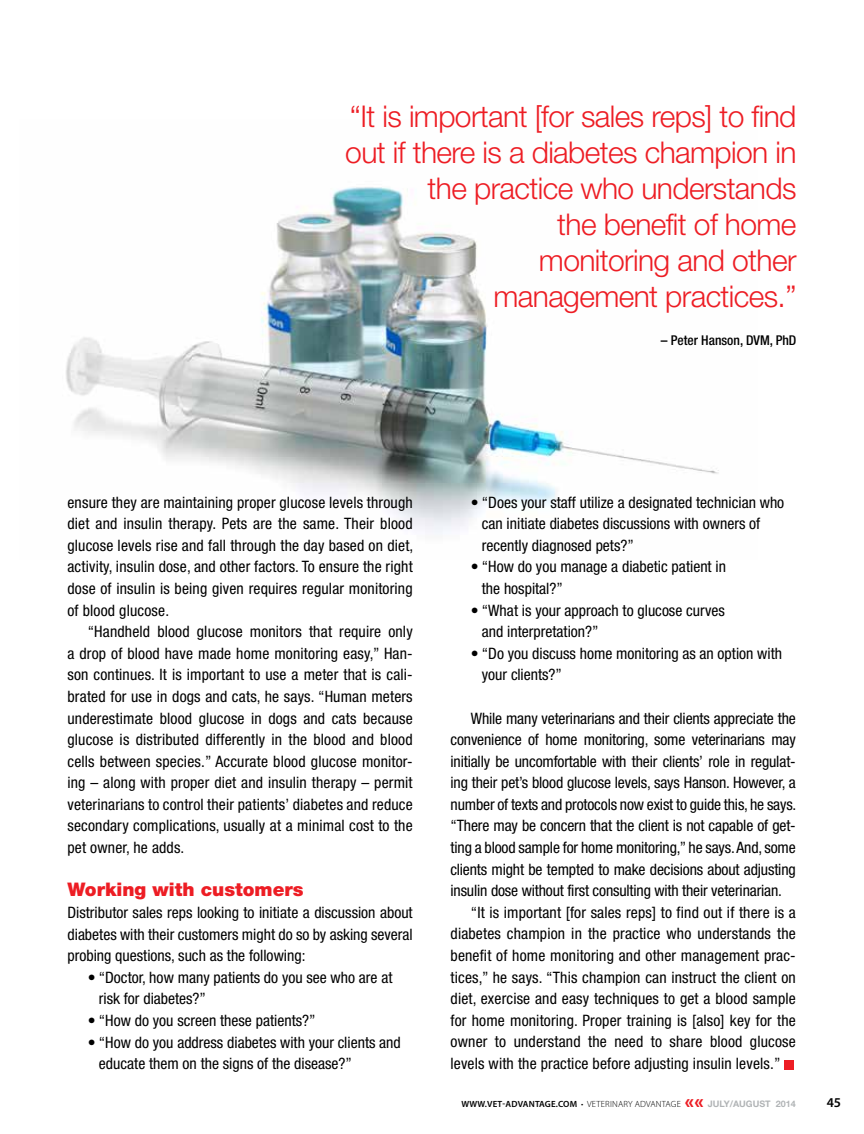
<style>
.page{position:relative;width:864px;height:1134px;background:#fff}
.page>*{position:absolute;margin:0;border:0;box-sizing:border-box;transform-origin:0 0}
.t1{font:300 30px/36px "Helvetica Neue";letter-spacing:-.02em;color:#ed1d24;text-align:right}
.t2{font:900 18.75px "Helvetica Neue";color:#ed1d24}
.t3{font:condensed 15.75px/21.6px "Helvetica Neue";color:#000}
.t4{font:500 condensed 13.5px "Helvetica Neue";color:#000}
.t5{font:600 13.5px "Myriad Pro";color:#000}
.t6{font:600 9px "Myriad Pro";letter-spacing:.02em;color:#000}
.s1{font-weight:300}
.s2{font-family:"Interstate";font-weight:700;font-size:15px;color:#ed1d24}
.s3{font-family:"Helvetica Neue";font-weight:700;color:#b1b4b6}
</style>
<div class="page">
<img style="left:66px;top:187px;width:653px;height:348px">
<div style="left:784px;top:1060px;width:9px;height:9px;background:#ed1d24"></div>
<h1 class="t1" style="left:345px;top:98px;width:453px">“It is important [for sales reps] to find out if there is a diabetes champion in the practice who understands<br>the benefit of home<br>monitoring and other<br>management practices.”</h1>
<p class="t4" style="left:661px;top:332px;width:137px">– Peter Hanson, DVM, PhD</p>
<p class="t3" style="left:68px;top:491px;width:347px;text-align:justify">ensure they are maintaining proper glucose levels through diet and insulin therapy. Pets are the same. Their blood glucose levels rise and fall through the day based on diet, activity, insulin dose, and other factors. To ensure the right dose of insulin is being given requires regular monitoring of blood glucose.</p>
<p class="t3" style="left:68px;top:621px;width:347px;text-align:justify;text-indent:20px">“Handheld blood glucose monitors that require only a drop of blood have made home monitoring easy,” Han&shy;son continues. It is important to use a meter that is cali&shy;brated for use in dogs and cats, he says. “Human meters underestimate blood glucose in dogs and cats because glucose is distributed differently in the blood and blood cells between species.” Accurate blood glucose monitor&shy;ing – along with proper diet and insulin therapy – permit veterinarians to control their patients’ diabetes and reduce secondary complications, usually at a minimal cost to the pet owner, he adds.</p>
<p class="t2" style="left:68px;top:879px;width:238px">Working with customers</p>
<p class="t3" style="left:68px;top:902px;width:347px;text-align:justify">Distributor sales reps looking to initiate a discussion about diabetes with their customers might do so by asking several probing questions, such as the following:</p>
<p class="t3" style="left:99px;top:966px;width:295px;text-indent:-11px">• “Doctor, how many patients do you see who are at risk for diabetes?”</p>
<p class="t3" style="left:88px;top:1009px;width:229px">• “How do you screen these patients?”</p>
<p class="t3" style="left:99px;top:1031px;width:304px;text-indent:-11px">• “How do you address diabetes with your clients and educate them on the signs of the disease?”</p>
<p class="t3" style="left:482px;top:491px;width:304px;text-indent:-11px">• “Does your staff utilize a designated technician who can initiate diabetes discussions with owners of recently diagnosed pets?”</p>
<p class="t3" style="left:482px;top:556px;width:246px;text-indent:-11px">• “How do you manage a diabetic patient in the hospital?”</p>
<p class="t3" style="left:482px;top:599px;width:245px;text-indent:-11px">• “What is your approach to glucose curves and interpretation?”</p>
<p class="t3" style="left:482px;top:642px;width:302px;text-indent:-11px">• “Do you discuss home monitoring as an option with your clients?”</p>
<p class="t3" style="left:471px;top:707px;width:327px">While many veterinarians and their clients appreciate the</p>
<p class="t3" style="left:451px;top:729px;width:347px">convenience of home monitoring, some veterinarians may</p>
<p class="t3" style="left:451px;top:750px;width:347px">initially be uncomfortable with their clients’ role in regulat-</p>
<p class="t3" style="left:451px;top:772px;width:347px">ing their pet’s blood glucose levels, says Hanson. However, a</p>
<p class="t3" style="left:451px;top:793px;width:347px">number of texts and protocols now exist to guide this, he says.</p>
<p class="t3" style="left:451px;top:815px;width:347px">“There may be concern that the client is not capable of get-</p>
<p class="t3" style="left:451px;top:837px;width:347px">ting a blood sample for home monitoring,” he says. And, some</p>
<p class="t3" style="left:451px;top:858px;width:347px">clients might be tempted to make decisions about adjusting</p>
<p class="t3" style="left:451px;top:880px;width:333px">insulin dose without first consulting with their veterinarian.</p>
<p class="t3" style="left:471px;top:901px;width:327px">“It is important [for sales reps] to find out if there is a</p>
<p class="t3" style="left:451px;top:923px;width:347px">diabetes champion in the practice who understands the</p>
<p class="t3" style="left:451px;top:945px;width:347px">benefit of home monitoring and other management prac-</p>
<p class="t3" style="left:451px;top:966px;width:347px">tices,” he says. “This champion can instruct the client on</p>
<p class="t3" style="left:451px;top:988px;width:347px">diet, exercise and easy techniques to get a blood sample</p>
<p class="t3" style="left:451px;top:1009px;width:347px">for home monitoring. Proper training is [also] key for the</p>
<p class="t3" style="left:451px;top:1031px;width:347px">owner to understand the need to share blood glucose</p>
<p class="t3" style="left:451px;top:1053px;width:331px">levels with the practice before adjusting insulin levels.”</p>
<p class="t6" style="left:461px;top:1098px;width:336px">WWW.VET-ADVANTAGE.COM <span class="s1">• VETERINARY ADVANTAGE</span> <span class="s2">««</span> <span class="s3">JULY/AUGUST 2014</span></p>
<p class="t5" style="left:827px;top:1094px;width:16px">45</p>
</div>
